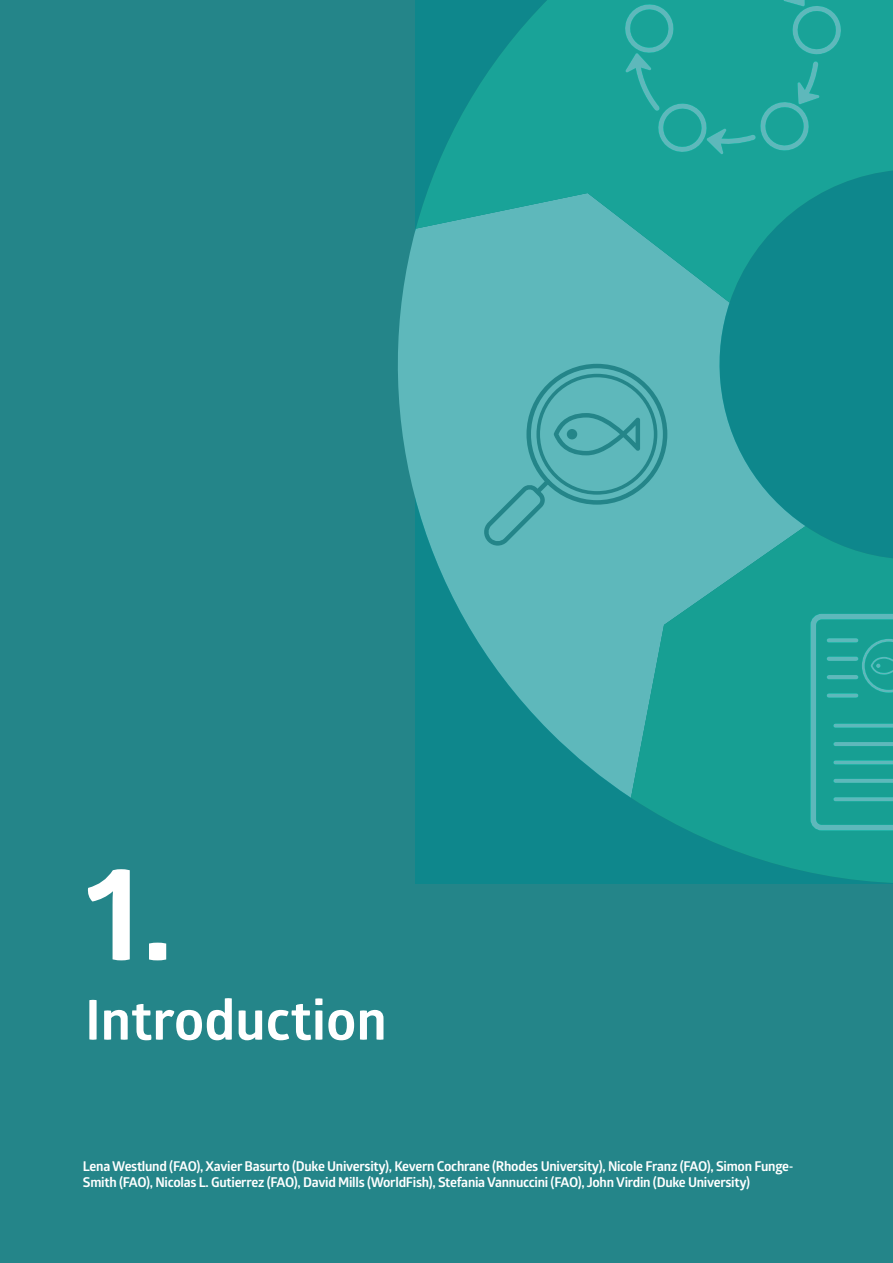
<style>
.page{position:relative;width:893px;height:1263px;background:#248589}
.page>*{position:absolute;margin:0;border:0;box-sizing:border-box;transform-origin:0 0}
.t1{font:700 133.5px "Glober";color:#fff}
.t2{font:700 55.5px "Glober";color:#fff}
.t3{font:700 13.5px/16.2px "Glober";letter-spacing:-.02em;color:#fff}
</style>
<div class="page">
<svg style="left:398px;top:193px;width:18px;height:605px"></svg>
<svg style="left:416px;top:0;width:477px;height:883px;background:#2aa09e"></svg>
<svg style="left:483px;top:364px;width:184px;height:182px;background:#55b0b3"></svg>
<h1 class="t1" style="left:85px;top:817px;width:90px">1.</h1>
<h2 class="t2" style="left:85px;top:980px;width:303px">Introduction</h2>
<p class="t3" style="left:83px;top:1158px;width:712px">Lena Westlund (FAO), Xavier Basurto (Duke University), Kevern Cochrane (Rhodes University), Nicole Franz (FAO), Simon Funge-<br>Smith (FAO), Nicolas L. Gutierrez (FAO), David Mills (WorldFish), Stefania Vannuccini (FAO), John Virdin (Duke University)</p>
</div>
